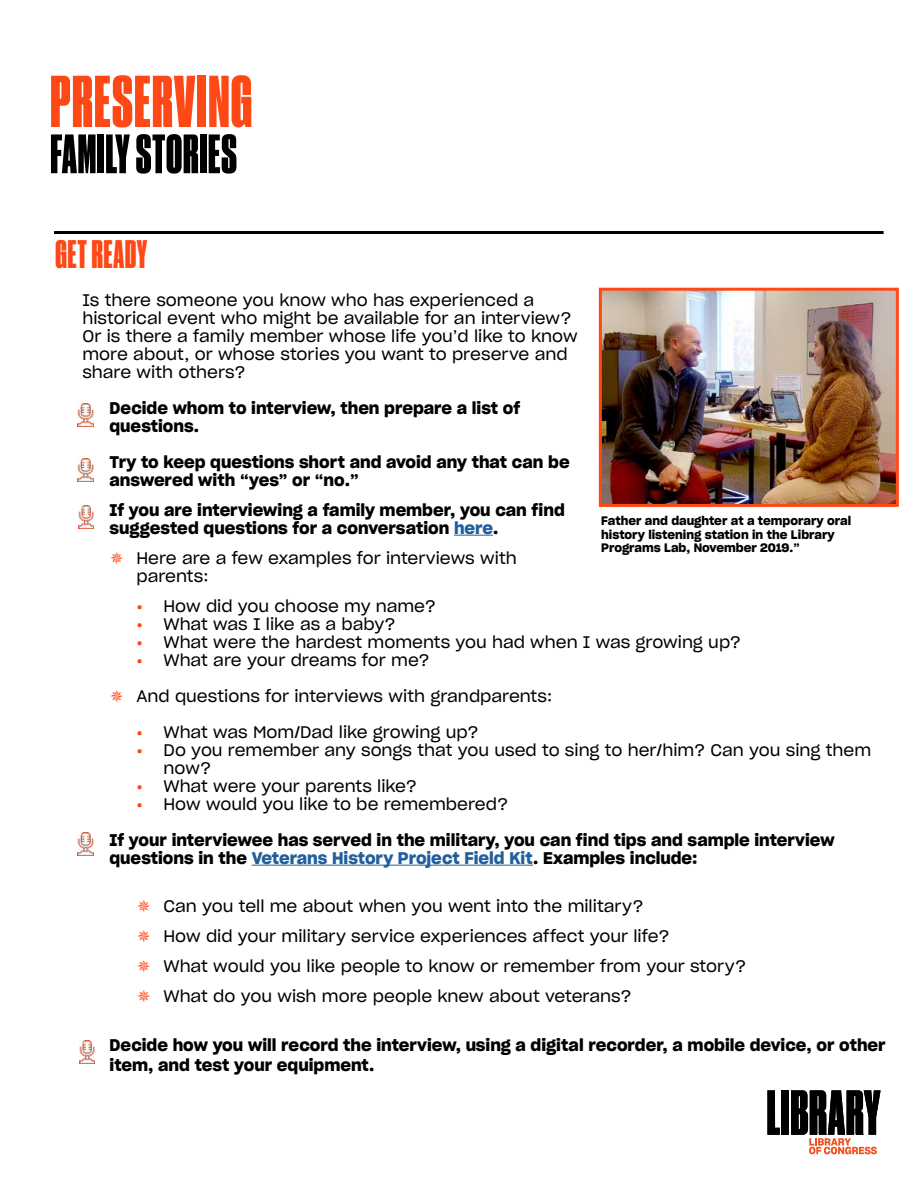
<style>
.page{position:relative;width:918px;height:1188px;background:#fff}
.page>*{position:absolute;margin:0;border:0;box-sizing:border-box;transform-origin:0 0}
.t1{font:69px "Druk Cond Super";letter-spacing:.025em;color:#fe4815}
.t2{font:52.05px "Druk Cond Super";letter-spacing:.02em;color:#000}
.t3{font:37.5px "Druk Cond Super";letter-spacing:.025em;color:#fe4815}
.t4{font:16.5px/18px "Sharp Grotesk Book 20";color:#000}
.List_Paragraph{font:16.5px/18px "Sharp Grotesk Sm Bold 20";color:#000}
.t5{font:12px/13.5px "Sharp Grotesk Sm Bold 20";color:#000}
.s1{color:#215e9e}
.s2{font-family:"Sharp Grotesk Sm Bold 20";color:#fe4815}
</style>
<div class="page">
<hr style="left:454px;top:535px;width:39px;height:1px;background:#215e9e">
<hr style="left:252px;top:865px;width:281px;height:1px;background:#215e9e">
<svg style="left:767px;top:1090px;width:13px;height:45px"></svg>
<div style="left:782px;top:1090px;width:7px;height:45px;background:#000"></div>
<svg style="left:791px;top:1090px;width:90px;height:64px"></svg>
<hr style="left:54px;top:231px;width:830px;height:3px;background:#000">
<img style="left:603px;top:292px;width:292px;height:211px">
<div style="left:599px;top:288px;width:300px;height:219px;border:3px solid #fe4815"></div>
<img style="left:78px;top:459px;width:15px;height:23px">
<img style="left:78px;top:506px;width:16px;height:23px">
<img style="left:78px;top:403px;width:15px;height:23px">
<img style="left:79px;top:1041px;width:16px;height:23px">
<img style="left:78px;top:832px;width:15px;height:23px">
<p class="t1" style="left:50px;top:59px;width:203px">PRESERVING</p>
<p class="t2" style="left:50px;top:122px;width:188px">FAMILY STORIES</p>
<p class="t3" style="left:56px;top:232px;width:93px">GET READY</p>
<p class="t4" style="left:82px;top:290px;width:497px">Is there someone you know who has experienced a historical event who might be available for an interview?<br>Or is there a family member whose life you’d like to know more about, or whose stories you want to preserve and share with others?</p>
<p class="List_Paragraph" style="left:110px;top:399px;width:412px">Decide whom to interview, then prepare a list of questions.</p>
<p class="List_Paragraph" style="left:110px;top:453px;width:462px">Try to keep questions short and avoid any that can be answered with “yes” or “no.”</p>
<p class="List_Paragraph" style="left:110px;top:501px;width:457px">If you are interviewing a family member, you can find suggested questions for a conversation <span class="s1">here</span>.</p>
<p class="t4" style="left:136px;top:548px;width:382px">Here are a few examples for interviews with parents:</p>
<p class="t4" style="left:136px;top:596px;width:301px"><span class="s2">•</span> How did you choose my name?</p>
<p class="t4" style="left:136px;top:614px;width:261px"><span class="s2">•</span> What was I like as a baby?</p>
<p class="t4" style="left:136px;top:632px;width:606px"><span class="s2">•</span> What were the hardest moments you had when I was growing up?</p>
<p class="t4" style="left:136px;top:650px;width:295px"><span class="s2">•</span> What are your dreams for me?</p>
<p class="t4" style="left:136px;top:686px;width:417px">And questions for interviews with grandparents:</p>
<p class="t4" style="left:136px;top:722px;width:344px"><span class="s2">•</span> What was Mom/Dad like growing up?</p>
<p class="t4" style="left:164px;top:740px;width:709px;text-indent:-27px"><span class="s2">•</span> Do you remember any songs that you used to sing to her/him? Can you sing them now?</p>
<p class="t4" style="left:136px;top:776px;width:282px"><span class="s2">•</span> What were your parents like?</p>
<p class="t4" style="left:136px;top:794px;width:373px"><span class="s2">•</span> How would you like to be remembered?</p>
<p class="List_Paragraph" style="left:110px;top:831px;width:727px">If your interviewee has served in the military, you can find tips and sample interview questions in the <span class="s1">Veterans History Project Field Kit</span>. Examples include:</p>
<p class="t4" style="left:164px;top:896px;width:482px">Can you tell me about when you went into the military?</p>
<p class="t4" style="left:164px;top:926px;width:508px">How did your military service experiences affect your life?</p>
<p class="t4" style="left:164px;top:956px;width:584px">What would you like people to know or remember from your story?</p>
<p class="t4" style="left:164px;top:986px;width:470px">What do you wish more people knew about veterans?</p>
<p class="List_Paragraph" style="left:110px;top:1035px;width:778px;line-height:19.5px">Decide how you will record the interview, using a digital recorder, a mobile device, or other item, and test your equipment.</p>
<p class="t5" style="left:601px;top:514px;width:251px">Father and daughter at a temporary oral history listening station in the Library<br>Programs Lab, November 2019.”</p>
</div>
